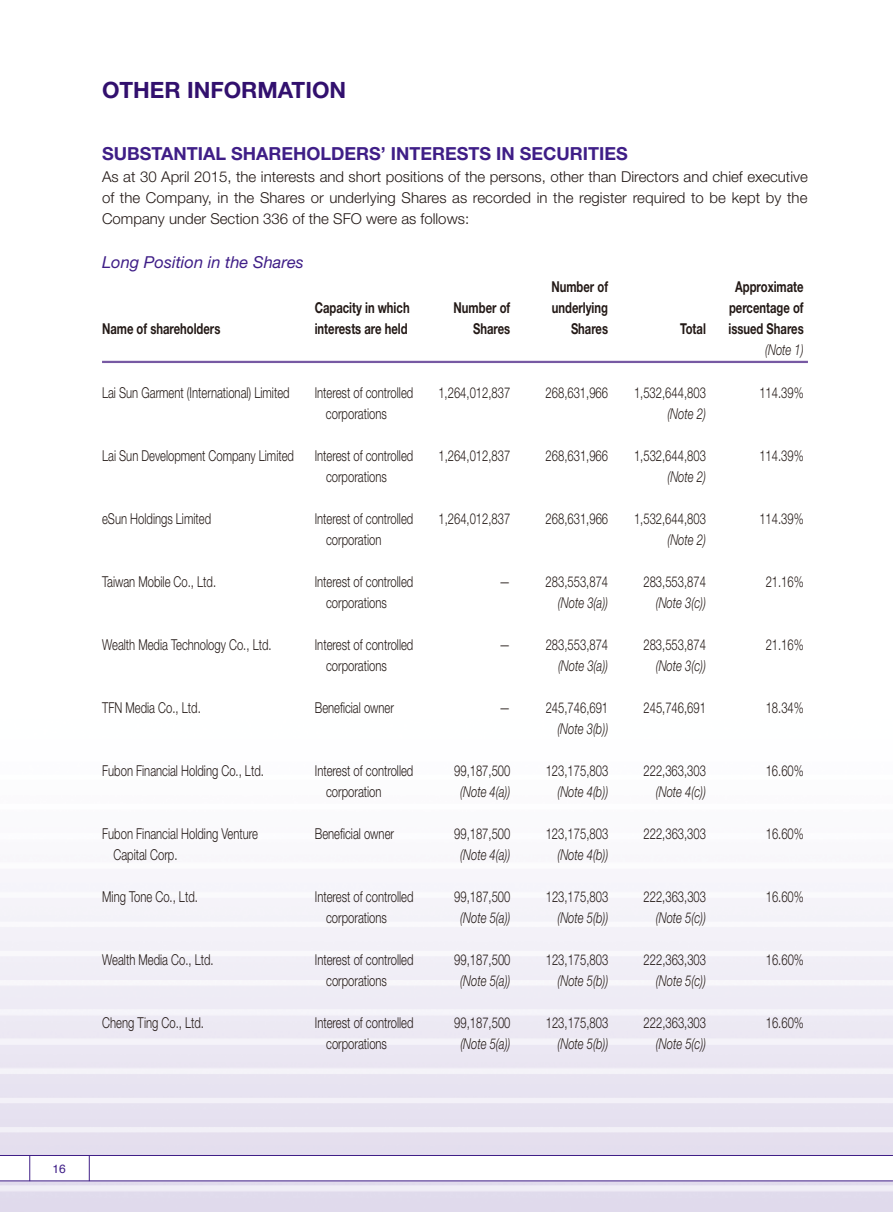
<style>
.page{position:relative;width:893px;height:1212px;background:#fff}
.page>*{position:absolute;margin:0;border:0;box-sizing:border-box;transform-origin:0 0}
.t1{font:700 22.5px "Helvetica Neue LT Std";color:#32106e}
.t2{font:700 18px "Helvetica Neue LT Std";color:#3f1e87}
.t3{font:italic 16.5px "Helvetica Neue LT Std";color:#3f1e87}
.t4{font:300 15px "Helvetica Neue LT Std";color:#231916;scale:.75 1}
.t5{font:300 15px/21px "Helvetica Neue LT Std";color:#231916;text-align:justify}
.t6{font:italic 300 15px "Helvetica Neue LT Std";color:#231916;scale:.75 1}
.t7{font:700 15px "Helvetica Neue LT Std";color:#231916;scale:.75 1}
.t8{font:12px "Helvetica";color:#3f1e87}
</style>
<div class="page">
<svg style="left:89px;top:1156px;width:1px;height:24px"></svg>
<svg style="left:29px;top:1156px;width:1px;height:24px"></svg>
<hr style="left:0;top:1180px;width:893px;height:1px;background:#3f1e87">
<hr style="left:0;top:1155px;width:893px;height:1px;background:#3f1e87">
<hr style="left:102px;top:361px;width:706px;height:2px;background:#7759a3">
<h1 class="t1" style="left:102px;top:76px;width:246px">OTHER INFORMATION</h1>
<p class="t2" style="left:102px;top:142px;width:527px">SUBSTANTIAL SHAREHOLDERS’ INTERESTS IN SECURITIES</p>
<p class="t5" style="left:102px;top:166px;width:707px">As at 30 April 2015, the interests and short positions of the persons, other than Directors and chief executive of the Company, in the Shares or underlying Shares as recorded in the register required to be kept by the Company under Section 336 of the SFO were as follows:</p>
<p class="t3" style="left:102px;top:252px;width:203px">Long Position in the Shares</p>
<p class="t7" style="left:551px;top:277px;width:77px">Number of</p>
<p class="t7" style="left:735px;top:277px;width:93px">Approximate</p>
<p class="t7" style="left:315px;top:298px;width:128px">Capacity in which</p>
<p class="t7" style="left:454px;top:298px;width:77px">Number of</p>
<p class="t7" style="left:552px;top:298px;width:76px">underlying</p>
<p class="t7" style="left:729px;top:298px;width:101px">percentage of</p>
<p class="t7" style="left:102px;top:319px;width:159px">Name of shareholders</p>
<p class="t7" style="left:315px;top:319px;width:125px">interests are held</p>
<p class="t7" style="left:473px;top:319px;width:51px">Shares</p>
<p class="t7" style="left:571px;top:319px;width:51px">Shares</p>
<p class="t7" style="left:680px;top:319px;width:36px">Total</p>
<p class="t7" style="left:728px;top:319px;width:102px">issued Shares</p>
<p class="t6" style="left:765px;top:340px;width:53px">(Note 1)</p>
<p class="t4" style="left:102px;top:384px;width:252px">Lai Sun Garment (International) Limited</p>
<p class="t4" style="left:315px;top:384px;width:133px">Interest of controlled</p>
<p class="t4" style="left:438px;top:384px;width:97px">1,264,012,837</p>
<p class="t4" style="left:546px;top:384px;width:85px">268,631,966</p>
<p class="t4" style="left:634px;top:384px;width:97px">1,532,644,803</p>
<p class="t4" style="left:759px;top:384px;width:61px">114.39%</p>
<p class="t4" style="left:326px;top:405px;width:83px">corporations</p>
<p class="t6" style="left:667px;top:405px;width:53px">(Note 2)</p>
<p class="t4" style="left:102px;top:447px;width:257px">Lai Sun Development Company Limited</p>
<p class="t4" style="left:315px;top:447px;width:133px">Interest of controlled</p>
<p class="t4" style="left:438px;top:447px;width:97px">1,264,012,837</p>
<p class="t4" style="left:546px;top:447px;width:85px">268,631,966</p>
<p class="t4" style="left:634px;top:447px;width:97px">1,532,644,803</p>
<p class="t4" style="left:759px;top:447px;width:61px">114.39%</p>
<p class="t4" style="left:326px;top:468px;width:83px">corporations</p>
<p class="t6" style="left:667px;top:468px;width:53px">(Note 2)</p>
<p class="t4" style="left:102px;top:510px;width:147px">eSun Holdings Limited</p>
<p class="t4" style="left:315px;top:510px;width:133px">Interest of controlled</p>
<p class="t4" style="left:438px;top:510px;width:97px">1,264,012,837</p>
<p class="t4" style="left:546px;top:510px;width:85px">268,631,966</p>
<p class="t4" style="left:634px;top:510px;width:97px">1,532,644,803</p>
<p class="t4" style="left:759px;top:510px;width:61px">114.39%</p>
<p class="t4" style="left:326px;top:531px;width:75px">corporation</p>
<p class="t6" style="left:667px;top:531px;width:53px">(Note 2)</p>
<p class="t4" style="left:102px;top:573px;width:153px">Taiwan Mobile Co., Ltd.</p>
<p class="t4" style="left:315px;top:573px;width:133px">Interest of controlled</p>
<p class="t4" style="left:499px;top:573px;width:147px">— 283,553,874</p>
<p class="t4" style="left:643px;top:573px;width:85px">283,553,874</p>
<p class="t4" style="left:766px;top:573px;width:52px">21.16%</p>
<p class="t4" style="left:326px;top:594px;width:83px">corporations</p>
<p class="t6" style="left:558px;top:594px;width:68px">(Note 3(a))</p>
<p class="t6" style="left:656px;top:594px;width:68px">(Note 3(c))</p>
<p class="t4" style="left:102px;top:636px;width:227px">Wealth Media Technology Co., Ltd.</p>
<p class="t4" style="left:315px;top:636px;width:133px">Interest of controlled</p>
<p class="t4" style="left:499px;top:636px;width:147px">— 283,553,874</p>
<p class="t4" style="left:643px;top:636px;width:85px">283,553,874</p>
<p class="t4" style="left:766px;top:636px;width:52px">21.16%</p>
<p class="t4" style="left:326px;top:657px;width:83px">corporations</p>
<p class="t6" style="left:558px;top:657px;width:68px">(Note 3(a))</p>
<p class="t6" style="left:656px;top:657px;width:68px">(Note 3(c))</p>
<p class="t4" style="left:102px;top:699px;width:133px">TFN Media Co., Ltd.</p>
<p class="t4" style="left:315px;top:699px;width:107px">Beneficial owner</p>
<p class="t4" style="left:499px;top:699px;width:147px">— 245,746,691</p>
<p class="t4" style="left:643px;top:699px;width:85px">245,746,691</p>
<p class="t4" style="left:766px;top:699px;width:52px">18.34%</p>
<p class="t6" style="left:557px;top:720px;width:69px">(Note 3(b))</p>
<p class="t4" style="left:102px;top:762px;width:217px">Fubon Financial Holding Co., Ltd.</p>
<p class="t4" style="left:315px;top:762px;width:133px">Interest of controlled</p>
<p class="t4" style="left:454px;top:762px;width:77px">99,187,500</p>
<p class="t4" style="left:546px;top:762px;width:85px">123,175,803</p>
<p class="t4" style="left:643px;top:762px;width:85px">222,363,303</p>
<p class="t4" style="left:766px;top:762px;width:52px">16.60%</p>
<p class="t4" style="left:326px;top:783px;width:75px">corporation</p>
<p class="t6" style="left:460px;top:783px;width:68px">(Note 4(a))</p>
<p class="t6" style="left:557px;top:783px;width:69px">(Note 4(b))</p>
<p class="t6" style="left:656px;top:783px;width:68px">(Note 4(c))</p>
<p class="t4" style="left:102px;top:825px;width:209px">Fubon Financial Holding Venture</p>
<p class="t4" style="left:315px;top:825px;width:107px">Beneficial owner</p>
<p class="t4" style="left:454px;top:825px;width:77px">99,187,500</p>
<p class="t4" style="left:546px;top:825px;width:85px">123,175,803</p>
<p class="t4" style="left:643px;top:825px;width:85px">222,363,303</p>
<p class="t4" style="left:766px;top:825px;width:52px">16.60%</p>
<p class="t4" style="left:113px;top:846px;width:87px">Capital Corp.</p>
<p class="t6" style="left:460px;top:846px;width:68px">(Note 4(a))</p>
<p class="t6" style="left:557px;top:846px;width:69px">(Note 4(b))</p>
<p class="t4" style="left:102px;top:888px;width:129px">Ming Tone Co., Ltd.</p>
<p class="t4" style="left:315px;top:888px;width:133px">Interest of controlled</p>
<p class="t4" style="left:454px;top:888px;width:77px">99,187,500</p>
<p class="t4" style="left:546px;top:888px;width:85px">123,175,803</p>
<p class="t4" style="left:643px;top:888px;width:85px">222,363,303</p>
<p class="t4" style="left:766px;top:888px;width:52px">16.60%</p>
<p class="t4" style="left:326px;top:909px;width:83px">corporations</p>
<p class="t6" style="left:460px;top:909px;width:68px">(Note 5(a))</p>
<p class="t6" style="left:557px;top:909px;width:69px">(Note 5(b))</p>
<p class="t6" style="left:656px;top:909px;width:68px">(Note 5(c))</p>
<p class="t4" style="left:102px;top:951px;width:150px">Wealth Media Co., Ltd.</p>
<p class="t4" style="left:315px;top:951px;width:133px">Interest of controlled</p>
<p class="t4" style="left:454px;top:951px;width:77px">99,187,500</p>
<p class="t4" style="left:546px;top:951px;width:85px">123,175,803</p>
<p class="t4" style="left:644px;top:951px;width:85px">222,363,303</p>
<p class="t4" style="left:766px;top:951px;width:52px">16.60%</p>
<p class="t4" style="left:326px;top:972px;width:83px">corporations</p>
<p class="t6" style="left:460px;top:972px;width:68px">(Note 5(a))</p>
<p class="t6" style="left:557px;top:972px;width:69px">(Note 5(b))</p>
<p class="t6" style="left:656px;top:972px;width:68px">(Note 5(c))</p>
<p class="t4" style="left:102px;top:1014px;width:137px">Cheng Ting Co., Ltd.</p>
<p class="t4" style="left:315px;top:1014px;width:133px">Interest of controlled</p>
<p class="t4" style="left:454px;top:1014px;width:77px">99,187,500</p>
<p class="t4" style="left:546px;top:1014px;width:85px">123,175,803</p>
<p class="t4" style="left:644px;top:1014px;width:85px">222,363,303</p>
<p class="t4" style="left:766px;top:1014px;width:52px">16.60%</p>
<p class="t4" style="left:326px;top:1035px;width:83px">corporations</p>
<p class="t6" style="left:460px;top:1035px;width:68px">(Note 5(a))</p>
<p class="t6" style="left:557px;top:1035px;width:69px">(Note 5(b))</p>
<p class="t6" style="left:656px;top:1035px;width:68px">(Note 5(c))</p>
<p class="t8" style="left:53px;top:1159px;width:15px">16</p>
</div>
